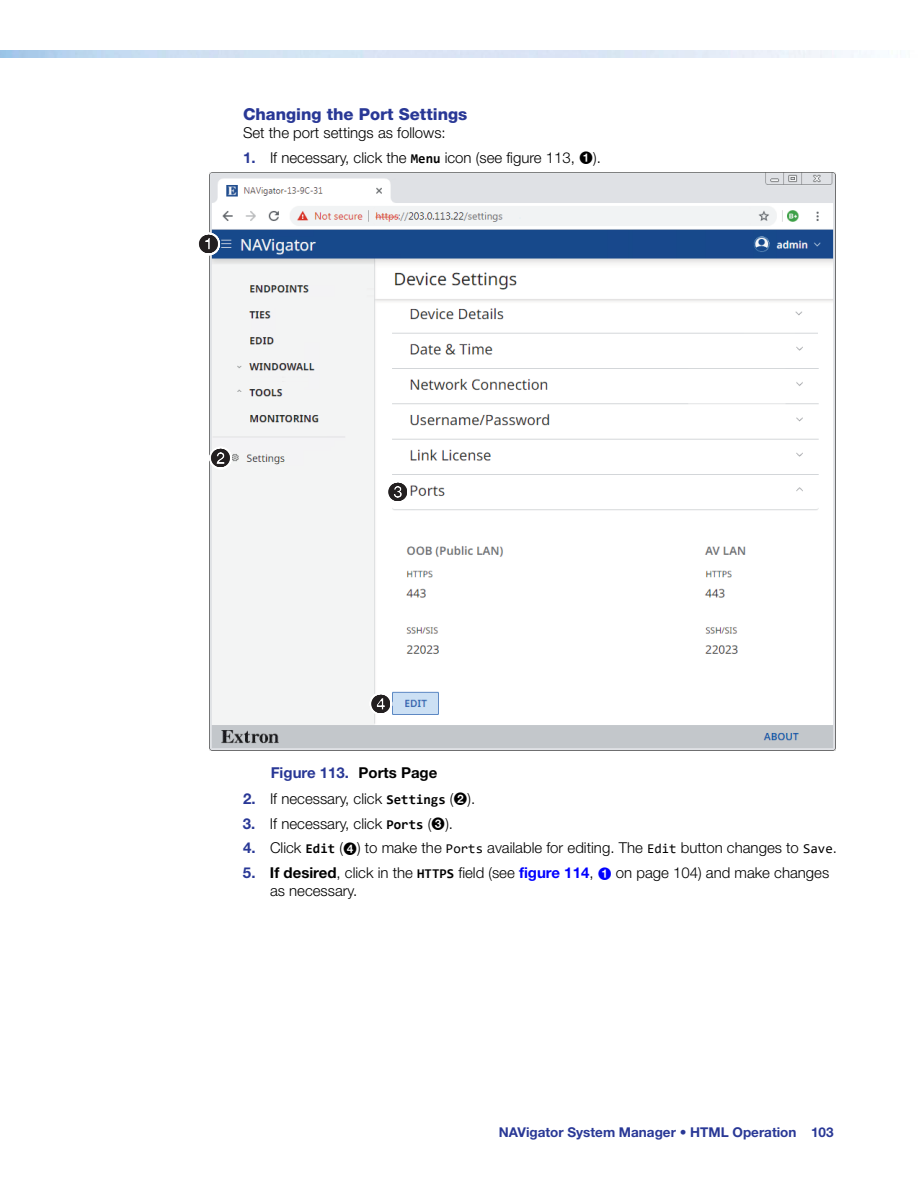
<style>
.page{position:relative;width:918px;height:1188px;background:#fff}
.page>*{position:absolute;margin:0;border:0;box-sizing:border-box;transform-origin:0 0}
.t1{font:800 16.5px "Helvetica Neue LT Std";color:#293896}
.t2{font:300 15px "Helvetica Neue LT Std";color:#000}
.t3{font:700 15px "Helvetica Neue LT Std";color:#293896}
.t4{font:700 13.5px "Helvetica Neue LT Std";color:#293896}
.s1{font-weight:700;color:#293896}
.s2{font-family:"Consolas";font-weight:700;font-size:13.5px}
.s3{color:#000}
.s4{font-family:"Consolas";font-weight:400;font-size:13.5px}
.s5{font-weight:700}
.s6{font-weight:700;color:#00f}
</style>
<div class="page">
<img style="left:209px;top:172px;width:627px;height:578px">
<svg style="left:209px;top:235px;width:9px;height:18px"></svg>
<svg style="left:212px;top:449px;width:18px;height:18px"></svg>
<svg style="left:389px;top:482px;width:18px;height:19px"></svg>
<svg style="left:372px;top:695px;width:18px;height:18px"></svg>
<p class="t1" style="left:243px;top:104px;width:226px">Changing the Port Settings</p>
<p class="t2" style="left:243px;top:123px;width:204px">Set the port settings as follows:</p>
<p class="t2" style="left:243px;top:148px;width:360px"><span class="s1">1.</span> If necessary, click the <span class="s2">Menu</span> icon (see figure 113, ).</p>
<p class="t3" style="left:271px;top:763px;width:168px">Figure 113. <span class="s3">Ports Page</span></p>
<p class="t2" style="left:243px;top:789px;width:234px"><span class="s1">2.</span> If necessary, click <span class="s2">Settings</span> ( ).</p>
<p class="t2" style="left:243px;top:814px;width:212px"><span class="s1">3.</span> If necessary, click <span class="s2">Ports</span> (✓).</p>
<p class="t2" style="left:243px;top:839px;width:595px"><span class="s1">4.</span> Click <span class="s2">Edit</span> (✔) to make the <span class="s4">Ports</span> available for editing. The <span class="s4">Edit</span> button changes to <span class="s4">Save</span>.</p>
<p class="t2" style="left:243px;top:864px;width:352px"><span class="s1">5.</span> <span class="s5">If desired</span>, click in the <span class="s2">HTTPS</span> field (see <span class="s6">figure 114</span>,</p>
<p class="t2" style="left:616px;top:864px;width:215px">on page 104) and make changes</p>
<p class="t2" style="left:270px;top:882px;width:89px">as necessary.</p>
<p class="t4" style="left:499px;top:1124px;width:336px">NAVigator System Manager • HTML Operation 103</p>
</div>
